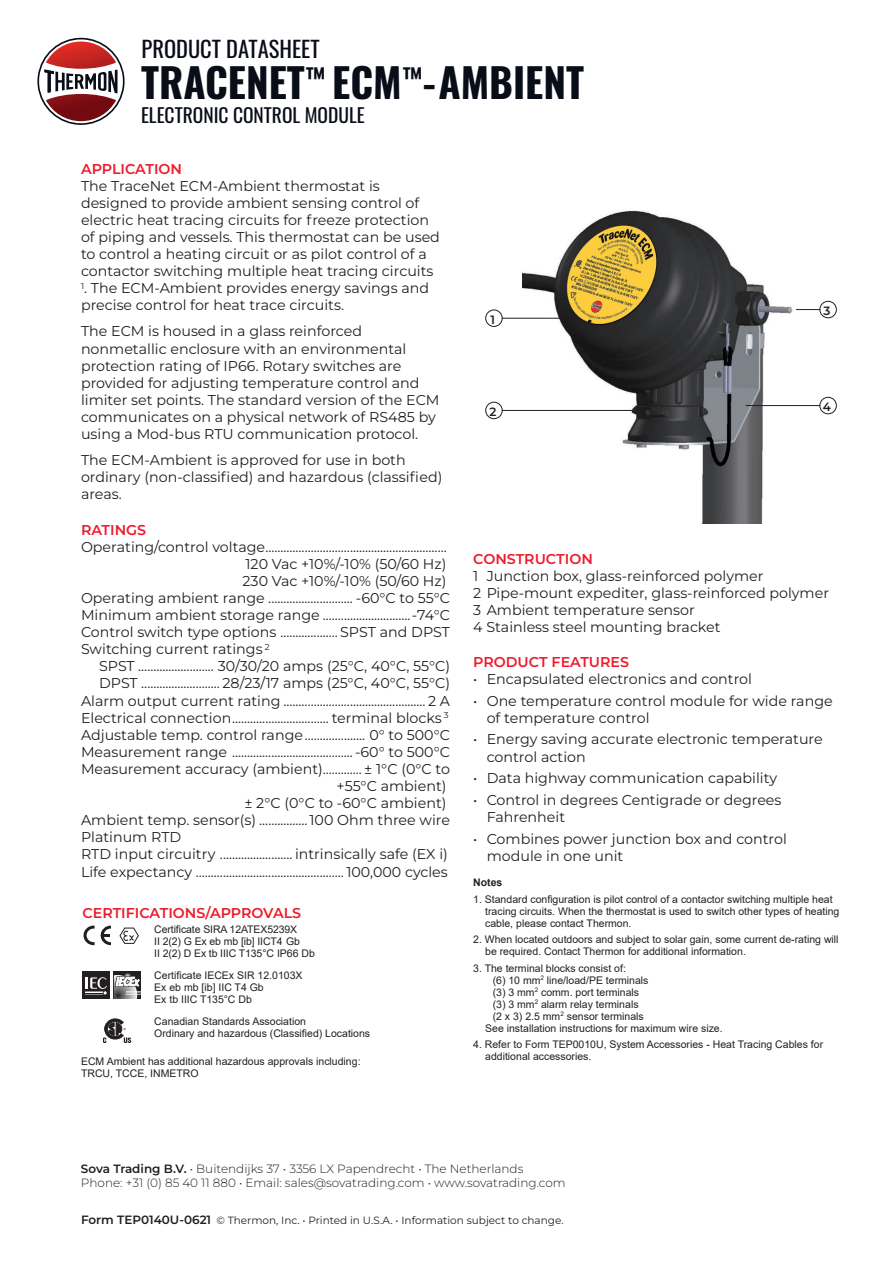
<style>
.page{position:relative;width:893px;height:1263px;background:#fff}
.page>*{position:absolute;margin:0;border:0;box-sizing:border-box;transform-origin:0 0}
.t1{font:700 40.5px "Oswald";color:#090d18}
.t2{font:22.5px "Oswald";color:#090d18}
.t3{font:19.5px "Oswald";color:#090d18}
.t4{font:14.25px/17.1px "Montserrat";color:#231f20}
.t5{font:600 14.25px "Montserrat";color:#ee1b2d}
.t6{font:300 12px/13.5px "Montserrat";color:#231f20}
.t7{font:600 12px "Montserrat";color:#231f20}
.t8{font:10.5px/12px "Arial";color:#231f20}
.t9{font:10.5px "Montserrat";color:#231f20}
.t10{font:700 10.5px "Arial";color:#231f20}
.s1{font-weight:600}
</style>
<div class="page">
<svg style="left:37px;top:38px;width:88px;height:87px"></svg>
<img style="left:523px;top:210px;width:283px;height:314px">
<hr style="left:502px;top:318px;width:71px;height:1px;background:#231f20">
<hr style="left:502px;top:410px;width:130px;height:1px;background:#231f20">
<hr style="left:746px;top:405px;width:74px;height:1px;background:#231f20">
<div style="left:485px;top:310px;width:18px;height:17px;border:1px solid #231f20;border-radius:50%"></div>
<div style="left:485px;top:402px;width:18px;height:17px;border:1px solid #231f20;border-radius:50%"></div>
<div style="left:819px;top:397px;width:18px;height:17px;border:1px solid #231f20;border-radius:50%"></div>
<svg style="left:796px;top:309px;width:23px;height:1px"></svg>
<div style="left:819px;top:301px;width:18px;height:17px;border:1px solid #231f20;border-radius:50%"></div>
<svg style="left:119px;top:927px;width:20px;height:17px"></svg>
<svg style="left:84px;top:926px;width:11px;height:19px"></svg>
<svg style="left:101px;top:926px;width:10px;height:19px"></svg>
<div style="left:82px;top:972px;width:27px;height:27px;background:#231f20"></div>
<svg style="left:85px;top:972px;width:56px;height:71px"></svg>
<h2 class="t2" style="left:142px;top:31px;width:180px">PRODUCT DATASHEET</h2>
<h1 class="t1" style="left:141px;top:51px;width:445px">TRACENET<sup>™</sup> ECM<sup>™</sup>-AMBIENT</h1>
<h3 class="t3" style="left:141px;top:100px;width:225px">ELECTRONIC CONTROL MODULE</h3>
<p class="t5" style="left:81px;top:160px;width:103px">APPLICATION</p>
<p class="t4" style="left:81px;top:177px;width:360px">The TraceNet ECM-Ambient thermostat is designed to provide ambient sensing control of electric heat tracing circuits for freeze protection of piping and vessels. This thermostat can be used to control a heating circuit or as pilot control of a contactor switching multiple heat tracing circuits</p>
<p class="t4" style="left:81px;top:280px;width:350px"><sup>1</sup>. The ECM-Ambient provides energy savings and precise control for heat trace circuits.</p>
<p class="t4" style="left:81px;top:323px;width:360px">The ECM is housed in a glass reinforced nonmetallic enclosure with an environmental protection rating of IP66. Rotary switches are provided for adjusting temperature control and limiter set points. The standard version of the ECM communicates on a physical network of RS485 by using a Mod-bus RTU communication protocol.</p>
<p class="t4" style="left:81px;top:451px;width:363px">The ECM-Ambient is approved for use in both ordinary (non-classified) and hazardous (classified) areas.</p>
<p class="t5" style="left:81px;top:521px;width:67px">RATINGS</p>
<p class="t4" style="left:81px;top:538px;width:367px">Operating/control voltage ............................................................</p>
<p class="t4" style="left:245px;top:555px;width:203px">120 Vac +10%/-10% (50/60 Hz)</p>
<p class="t4" style="left:243px;top:572px;width:205px">230 Vac +10%/-10% (50/60 Hz)</p>
<p class="t4" style="left:81px;top:589px;width:371px">Operating ambient range ............................ -60°C to 55°C</p>
<p class="t4" style="left:81px;top:606px;width:371px">Minimum ambient storage range .............................-74°C</p>
<p class="t4" style="left:81px;top:623px;width:371px">Control switch type options ................... SPST and DPST</p>
<p class="t4" style="left:81px;top:640px;width:190px">Switching current ratings <sup>2</sup></p>
<p class="t4" style="left:99px;top:658px;width:353px">SPST ......................... 30/30/20 amps (25°C, 40°C, 55°C)</p>
<p class="t4" style="left:99px;top:675px;width:353px">DPST .......................... 28/23/17 amps (25°C, 40°C, 55°C)</p>
<p class="t4" style="left:81px;top:692px;width:371px">Alarm output current rating ............................................... 2 A</p>
<p class="t4" style="left:81px;top:709px;width:369px">Electrical connection ................................ terminal blocks <sup>3</sup></p>
<p class="t4" style="left:81px;top:726px;width:370px">Adjustable temp. control range .................... 0° to 500°C</p>
<p class="t4" style="left:81px;top:743px;width:371px">Measurement range ........................................ -60° to 500°C</p>
<p class="t4" style="left:81px;top:760px;width:371px">Measurement accuracy (ambient) ............. ± 1°C (0°C to</p>
<p class="t4" style="left:337px;top:777px;width:111px">+55°C ambient)</p>
<p class="t4" style="left:244px;top:794px;width:204px">± 2°C (0°C to -60°C ambient)</p>
<p class="t4" style="left:81px;top:811px;width:371px">Ambient temp. sensor(s) ................100 Ohm three wire</p>
<p class="t4" style="left:81px;top:829px;width:102px">Platinum RTD</p>
<p class="t4" style="left:81px;top:846px;width:368px">RTD input circuitry ........................ intrinsically safe (EX i)</p>
<p class="t4" style="left:81px;top:863px;width:368px">Life expectancy ................................................. 100,000 cycles</p>
<p class="t5" style="left:82px;top:904px;width:220px">CERTIFICATIONS/APPROVALS</p>
<p class="t8" style="left:154px;top:924px;width:162px">Certificate SIRA 12ATEX5239X<br>II 2(2) G Ex eb mb [ib] IICT4 Gb<br>II 2(2) D Ex tb IIIC T135°C IP66 Db</p>
<p class="t8" style="left:154px;top:970px;width:150px">Certificate IECEx SIR 12.0103X<br>Ex eb mb [ib] IIC T4 Gb<br>Ex tb IIIC T135°C Db</p>
<p class="t8" style="left:154px;top:1016px;width:217px">Canadian Standards Association<br>Ordinary and hazardous (Classified) Locations</p>
<p class="t8" style="left:81px;top:1056px;width:281px">ECM Ambient has additional hazardous approvals including:<br>TRCU, TCCE, INMETRO</p>
<p class="t7" style="left:491px;top:312px;width:6px">1</p>
<p class="t7" style="left:489px;top:405px;width:8px">2</p>
<p class="t7" style="left:823px;top:304px;width:8px">3</p>
<p class="t7" style="left:823px;top:400px;width:10px">4</p>
<p class="t5" style="left:473px;top:550px;width:121px">CONSTRUCTION</p>
<p class="t4" style="left:473px;top:567px;width:357px">1 Junction box, glass-reinforced polymer<br>2 Pipe-mount expediter, glass-reinforced polymer 3 Ambient temperature sensor<br>4 Stainless steel mounting bracket</p>
<p class="t5" style="left:473px;top:653px;width:157px">PRODUCT FEATURES</p>
<p class="t4" style="left:473px;top:670px;width:280px">• Encapsulated electronics and control</p>
<p class="t4" style="left:487px;top:692px;width:348px;text-indent:-14px">• One temperature control module for wide range of temperature control</p>
<p class="t4" style="left:487px;top:731px;width:338px;text-indent:-14px">• Energy saving accurate electronic temperature control action</p>
<p class="t4" style="left:473px;top:769px;width:305px">• Data highway communication capability</p>
<p class="t4" style="left:487px;top:791px;width:296px;text-indent:-14px">• Control in degrees Centigrade or degrees<br>Fahrenheit</p>
<p class="t4" style="left:487px;top:830px;width:302px;text-indent:-14px">• Combines power junction box and control module in one unit</p>
<p class="t10" style="left:473px;top:878px;width:31px">Notes</p>
<p class="t8" style="left:485px;top:894px;width:356px;text-indent:-12px">1. Standard configuration is pilot control of a contactor switching multiple heat tracing circuits. When the thermostat is used to switch other types of heating cable, please contact Thermon.</p>
<p class="t8" style="left:485px;top:934px;width:355px;text-indent:-12px">2. When located outdoors and subject to solar gain, some current de-rating will be required. Contact Thermon for additional information.</p>
<p class="t8" style="left:473px;top:963px;width:154px">3. The terminal blocks consist of:</p>
<p class="t8" style="left:493px;top:975px;width:157px">(6) 10 mm<sup>2</sup> line/load/PE terminals</p>
<p class="t8" style="left:493px;top:987px;width:148px">(3) 3 mm<sup>2</sup> comm. port terminals</p>
<p class="t8" style="left:493px;top:999px;width:147px">(3) 3 mm<sup>2</sup> alarm relay terminals</p>
<p class="t8" style="left:493px;top:1011px;width:153px">(2 x 3) 2.5 mm<sup>2</sup> sensor terminals</p>
<p class="t8" style="left:485px;top:1023px;width:239px">See installation instructions for maximum wire size.</p>
<p class="t8" style="left:485px;top:1039px;width:339px;text-indent:-12px">4. Refer to Form TEP0010U, System Accessories - Heat Tracing Cables for additional accessories.</p>
<p class="t6" style="left:81px;top:1162px;width:486px"><span class="s1">Sova Trading B.V.</span> • Buitendijks 37 • 3356 LX Papendrecht • The Netherlands<br>Phone: +31 (0) 85 40 11 880 • Email: sales@sovatrading.com • www.sovatrading.com</p>
<p class="t7" style="left:81px;top:1213px;width:132px">Form TEP0140U-0621</p>
<p class="t9" style="left:217px;top:1214px;width:349px">© Thermon, Inc. • Printed in U.S.A. • Information subject to change.</p>
</div>
